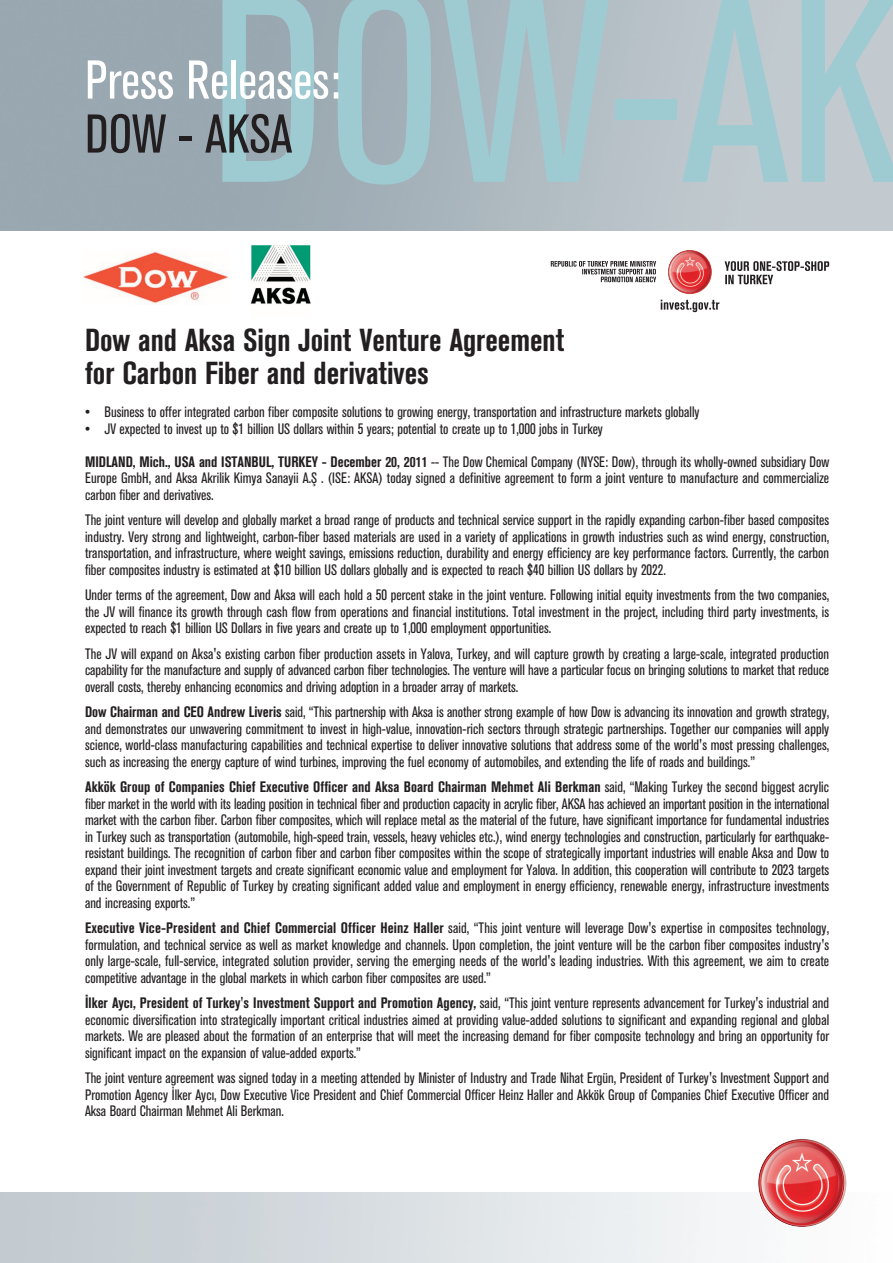
<style>
.page{position:relative;width:893px;height:1263px;background:#fff}
.page>*{position:absolute;margin:0;border:0;box-sizing:border-box;transform-origin:0 0}
.t1{font:267.45px "Akzidenz Grotesk BE Cn Ti";color:#9ecbd1}
.t2{font:54px "Akzidenz Grotesk BE Cn Ti";color:#fff}
.t3{font:54px "Akzidenz Grotesk BE Cn Ti";color:#231f20}
.t4{font:31.5px/33px "Akzidenz Grotesk BE Bol Cn Ti";color:#231f20}
.t5{font:15px/16.5px "Akzidenz Grotesk BE Cn Ti";color:#231f20;text-align:justify}
.t6{font:15px "Akzidenz Grotesk BE Bol Cn Ti";letter-spacing:.005em;color:#231f20}
.s1{font-family:"Akzidenz Grotesk BE Bol Cn Ti"}
.s2{font-family:"Akzidenz Grotesk BE Cn Ti"}
</style>
<div class="page">
<svg style="left:661px;top:300px;width:58px;height:12px"></svg>
<svg style="left:551px;top:261px;width:105px;height:21px"></svg>
<svg style="left:725px;top:261px;width:104px;height:23px"></svg>
<img style="left:668px;top:250px;width:44px;height:44px;border-radius:50%">
<img style="left:758px;top:1139px;width:88px;height:88px;border-radius:50%">
<img style="left:83px;top:251px;width:145px;height:53px">
<img style="left:250px;top:246px;width:60px;height:59px">
<h1 class="t1" style="left:209px;top:-7px;width:692px">DOW-AK</h1>
<h2 class="t2" style="left:85px;top:61px;width:257px">Press Releases:</h2>
<h2 class="t3" style="left:85px;top:115px;width:208px">DOW - AKSA</h2>
<h3 class="t4" style="left:85px;top:327px;width:481px">Dow and Aksa Sign Joint Venture Agreement for Carbon Fiber and derivatives</h3>
<p class="t5" style="left:85px;top:405px;width:616px">• Business to offer integrated carbon fiber composite solutions to growing energy, transportation and infrastructure markets globally</p>
<p class="t5" style="left:85px;top:422px;width:519px">• JV expected to invest up to $1 billion US dollars within 5 years; potential to create up to 1,000 jobs in Turkey</p>
<p class="t5" style="left:85px;top:455px;width:746px"><span class="s1">MIDLAND, Mich., USA and ISTANBUL, TURKEY - December 20, 2011</span> -- The Dow Chemical Company (NYSE: Dow), through its wholly-owned subsidiary Dow Europe GmbH, and Aksa Akrilik Kimya Sanayii A.fi . (ISE: AKSA) today signed a definitive agreement to form a joint venture to manufacture and commercialize carbon fiber and derivatives.</p>
<p class="t5" style="left:85px;top:513px;width:746px">The joint venture will develop and globally market a broad range of products and technical service support in the rapidly expanding carbon-fiber based composites industry. Very strong and lightweight, carbon-fiber based materials are used in a variety of applications in growth industries such as wind energy, construction, transportation, and infrastructure, where weight savings, emissions reduction, durability and energy efficiency are key performance factors. Currently, the carbon fiber composites industry is estimated at $10 billion US dollars globally and is expected to reach $40 billion US dollars by 2022.</p>
<p class="t5" style="left:85px;top:588px;width:746px">Under terms of the agreement, Dow and Aksa will each hold a 50 percent stake in the joint venture. Following initial equity investments from the two companies, the JV will finance its growth through cash flow from operations and financial institutions. Total investment in the project, including third party investments, is expected to reach $1 billion US Dollars in five years and create up to 1,000 employment opportunities.</p>
<p class="t5" style="left:85px;top:647px;width:746px">The JV will expand on Aksa's existing carbon fiber production assets in Yalova, Turkey, and will capture growth by creating a large-scale, integrated production capability for the manufacture and supply of advanced carbon fiber technologies. The venture will have a particular focus on bringing solutions to market that reduce overall costs, thereby enhancing economics and driving adoption in a broader array of markets.</p>
<p class="t5" style="left:85px;top:705px;width:746px"><span class="s1">Dow Chairman and CEO Andrew Liveris</span> said, “This partnership with Aksa is another strong example of how Dow is advancing its innovation and growth strategy, and demonstrates our unwavering commitment to invest in high-value, innovation-rich sectors through strategic partnerships. Together our companies will apply science, world-class manufacturing capabilities and technical expertise to deliver innovative solutions that address some of the world's most pressing challenges, such as increasing the energy capture of wind turbines, improving the fuel economy of automobiles, and extending the life of roads and buildings.”</p>
<p class="t6" style="left:85px;top:782px;width:746px">Akkök Group of Companies Chief Executive Officer and Aksa Board Chairman Mehmet Ali Berkman <span class="s2">said, “Making Turkey the second biggest acrylic</span></p>
<p class="t5" style="left:85px;top:797px;width:746px">fiber market in the world with its leading position in technical fiber and production capacity in acrylic fiber, AKSA has achieved an important position in the international market with the carbon fiber. Carbon fiber composites, which will replace metal as the material of the future, have significant importance for fundamental industries in Turkey such as transportation (automobile, high-speed train, vessels, heavy vehicles etc.), wind energy technologies and construction, particularly for earthquake&shy;resistant buildings. The recognition of carbon fiber and carbon fiber composites within the scope of strategically important industries will enable Aksa and Dow to expand their joint investment targets and create significant economic value and employment for Yalova. In addition, this cooperation will contribute to 2023 targets of the Government of Republic of Turkey by creating significant added value and employment in energy efficiency, renewable energy, infrastructure investments and increasing exports.”</p>
<p class="t5" style="left:85px;top:921px;width:746px"><span class="s1">Executive Vice-President and Chief Commercial Officer Heinz Haller</span> said, “This joint venture will leverage Dow's expertise in composites technology, formulation, and technical service as well as market knowledge and channels. Upon completion, the joint venture will be the carbon fiber composites industry's only large-scale, full-service, integrated solution provider, serving the emerging needs of the world's leading industries. With this agreement, we aim to create competitive advantage in the global markets in which carbon fiber composites are used.”</p>
<p class="t5" style="left:85px;top:996px;width:746px"><span class="s1">‹lker Aycı, President of Turkey's Investment Support and Promotion Agency,</span> said, “This joint venture represents advancement for Turkey's industrial and economic diversification into strategically important critical industries aimed at providing value-added solutions to significant and expanding regional and global markets. We are pleased about the formation of an enterprise that will meet the increasing demand for fiber composite technology and bring an opportunity for significant impact on the expansion of value-added exports.”</p>
<p class="t5" style="left:85px;top:1071px;width:746px">The joint venture agreement was signed today in a meeting attended by Minister of Industry and Trade Nihat Ergün, President of Turkey's Investment Support and Promotion Agency ‹lker Aycı, Dow Executive Vice President and Chief Commercial Officer Heinz Haller and Akkök Group of Companies Chief Executive Officer and Aksa Board Chairman Mehmet Ali Berkman.</p>
</div>
